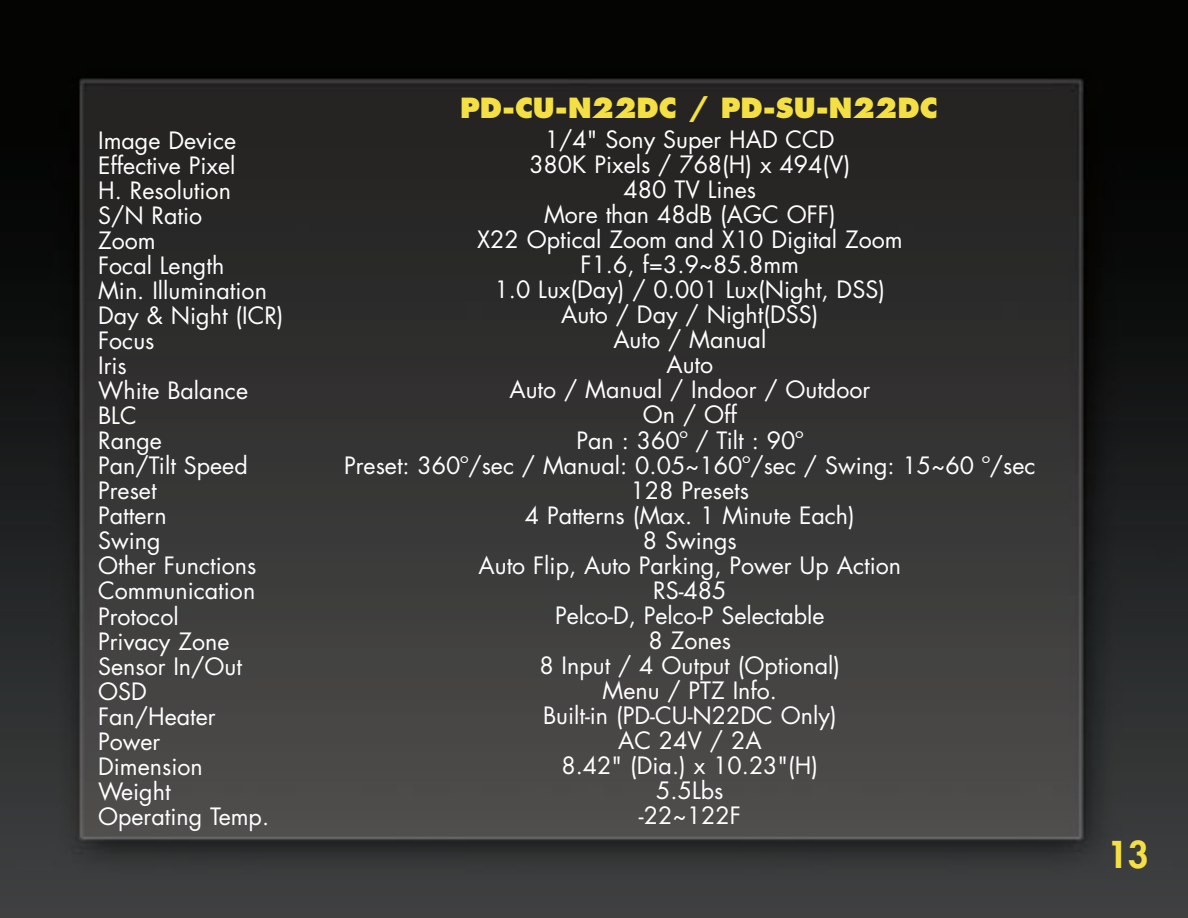
<style>
.page{position:relative;width:1188px;height:918px;background:#fff}
.page>*{position:absolute;margin:0;border:0;box-sizing:border-box;transform-origin:0 0}
.t1{font:800 36px "Futura";color:#f4e045}
.t2{font:800 27px "Futura";color:#f4e045}
.t3{font:23.4px/24.9px "Futura";color:#fff}
</style>
<div class="page">
<img style="left:0;top:0;width:1188px;height:918px">
<p class="t2" style="left:460px;top:96px;width:479px">PD-CU-N22DC / PD-SU-N22DC</p>
<p class="t3" style="left:98px;top:130px;width:187px">Image Device<br>Effective Pixel<br>H. Resolution<br>S/N Ratio<br>Zoom<br>Focal Length<br>Min. Illumination<br>Day &amp; Night (ICR)<br>Focus<br>Iris<br>White Balance<br>BLC<br>Range<br>Pan/Tilt Speed<br>Preset<br>Pattern<br>Swing<br>Other Functions<br>Communication<br>Protocol<br>Privacy Zone<br>Sensor In/Out<br>OSD<br>Fan/Heater<br>Power<br>Dimension<br>Weight<br>Operating Temp.</p>
<p class="t3" style="left:344px;top:129px;width:693px;text-align:center">1/4" Sony Super HAD CCD<br>380K Pixels / 768(H) x 494(V)<br>480 TV Lines<br>More than 48dB (AGC OFF)<br>X22 Optical Zoom and X10 Digital Zoom<br>F1.6, f=3.9~85.8mm<br>1.0 Lux(Day) / 0.001 Lux(Night, DSS)<br>Auto / Day / Night(DSS)<br>Auto / Manual<br>Auto<br>Auto / Manual / Indoor / Outdoor<br>On / Off<br>Pan : 360º / Tilt : 90º<br>Preset: 360º/sec / Manual: 0.05~160º/sec / Swing: 15~60 º/sec<br>128 Presets<br>4 Patterns (Max. 1 Minute Each)<br>8 Swings<br>Auto Flip, Auto Parking, Power Up Action<br>RS-485<br>Pelco-D, Pelco-P Selectable<br>8 Zones<br>8 Input / 4 Output (Optional)<br>Menu / PTZ Info.<br>Built-in (PD-CU-N22DC Only)<br>AC 24V / 2A<br>8.42" (Dia.) x 10.23"(H)<br>5.5Lbs<br>-22~122F</p>
<p class="t1" style="left:1107px;top:837px;width:43px">13</p>
</div>
